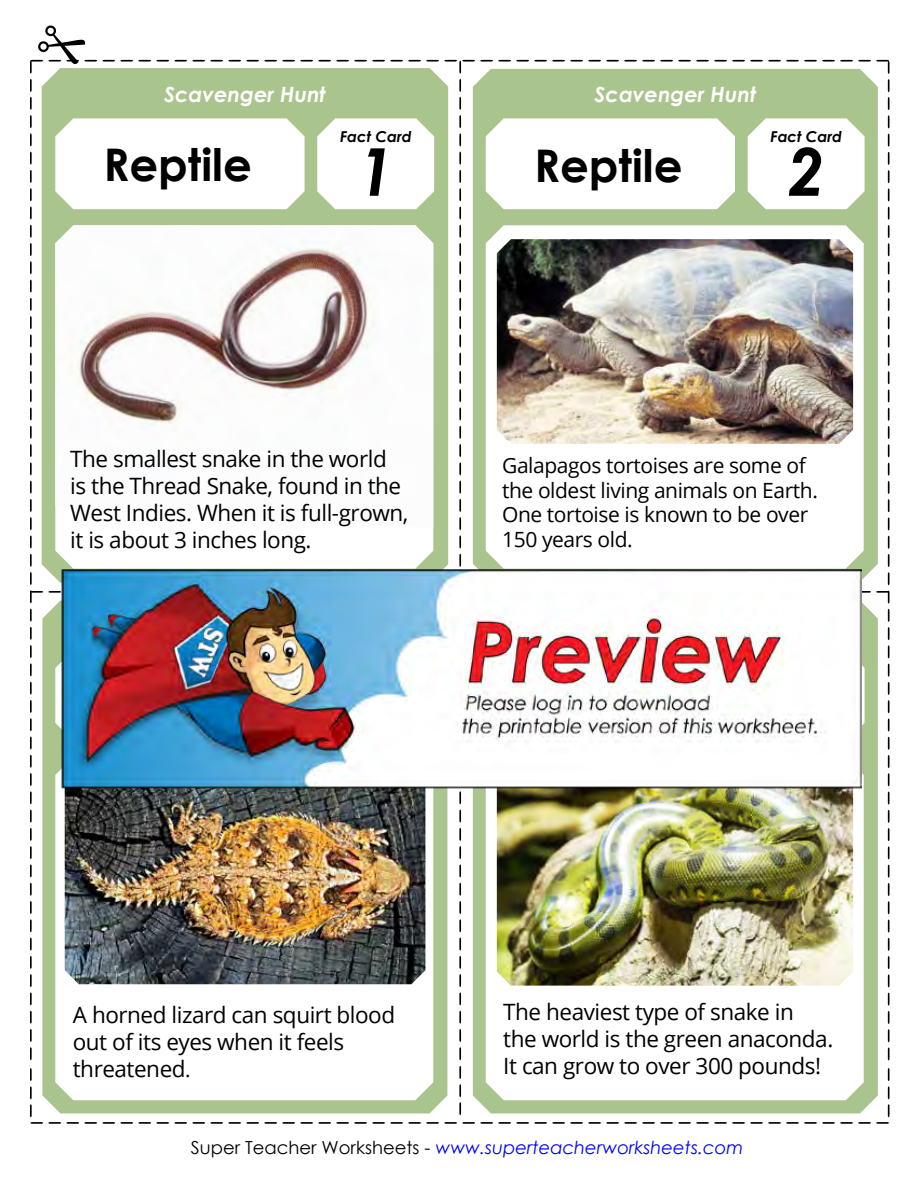
<style>
.page{position:relative;width:918px;height:1188px;background:#fff}
.page>*{position:absolute;margin:0;border:0;box-sizing:border-box;transform-origin:0 0}
.t1{font:italic 700 66px "Century Gothic 2";color:#000}
.t2{font:700 45px "Century Gothic 2";color:#000}
.t3{font:22.5px/27px "Open Sans";letter-spacing:-.02em;color:#000}
.t4{font:21px/24.8px "Open Sans";letter-spacing:-.02em;color:#000}
.t5{font:italic 700 21px "Century Gothic 2";color:#fff}
.t6{font:italic 18px "Century Gothic 2";color:#00f}
.t7{font:italic 700 15px "Century Gothic 2";color:#000}
.s1{font-size:20.25px}
.s2{font-style:normal;color:#000}
</style>
<div class="page">
<img style="left:30px;top:26px;width:860px;height:1034px">
<svg style="left:30px;top:1066px;width:860px;height:58px"></svg>
<img style="left:57px;top:570px;width:805px;height:220px">
<p class="t5" style="left:164px;top:79px;width:163px">Scavenger Hunt</p>
<p class="t5" style="left:595px;top:79px;width:163px">Scavenger Hunt</p>
<p class="t7" style="left:340px;top:126px;width:73px">Fact Card</p>
<h1 class="t1" style="left:357px;top:122px;width:38px">1</h1>
<h2 class="t2" style="left:103px;top:130px;width:150px">Reptile</h2>
<h2 class="t2" style="left:534px;top:132px;width:150px">Reptile</h2>
<p class="t7" style="left:771px;top:126px;width:73px">Fact Card</p>
<h1 class="t1" style="left:788px;top:122px;width:38px">2</h1>
<p class="t3" style="left:70px;top:445px;width:340px">The smallest snake in the world is the Thread Snake, found in the<br>West Indies. When it is full-grown, it is about 3 inches long.</p>
<p class="t4" style="left:502px;top:452px;width:317px">Galapagos tortoises are some of the oldest living animals on Earth.<br>One tortoise is known to be over<br>150 years old.</p>
<p class="t3" style="left:73px;top:1001px;width:324px">A horned lizard can squirt blood out of its eyes when it feels threatened<span class="s1">.</span></p>
<p class="t3" style="left:503px;top:998px;width:332px">The heaviest type of snake in<br>the world is the green anaconda.<br>It can grow to over 300 pounds!</p>
<p class="t6" style="left:191px;top:1134px;width:554px"><span class="s2">Super Teacher Worksheets -</span> www.superteacherworksheets.com</p>
</div>
